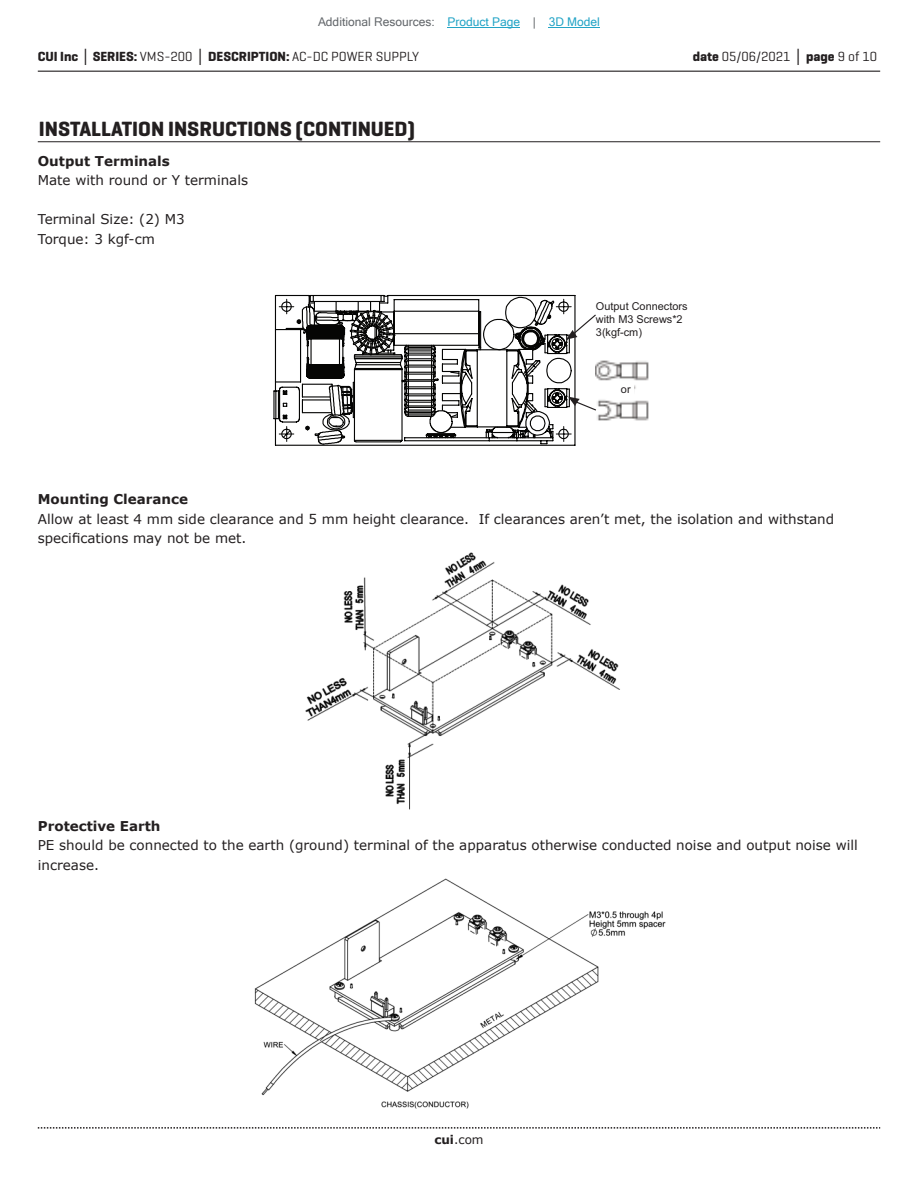
<style>
.page{position:relative;width:918px;height:1188px;background:#fff}
.page>*{position:absolute;margin:0;border:0;box-sizing:border-box;transform-origin:0 0}
.t1{font:700 21px "Geogrotesque";color:#231f20}
.t2{font:13.5px/19.5px "Verdana";color:#231f20}
.t3{font:700 13.5px "Geogrotesque";color:#231f20}
.t4{font:700 13.5px "Verdana";color:#231f20}
.t5{font:13.5px "Geogrotesque";color:#231f20}
.t6{font:12px "Microsoft Sans Serif";color:#63676b}
.t7{font:12px "Verdana";color:#231f20}
.t8{font:10.95px/13px "Arial";color:#231f20}
.s1{color:#23a4c6}
.s2{font-family:"Verdana"}
.s3{font-weight:400}
.s4{font-weight:700}
.s5{font-family:"Verdana";font-weight:700}
</style>
<div class="page">
<hr style="left:38px;top:71px;width:842px;height:1px;background:#231f20">
<svg style="left:38px;top:1127px;width:842px;height:2px"></svg>
<hr style="left:38px;top:141px;width:842px;height:1px;background:#231f20">
<img style="left:254px;top:878px;width:412px;height:231px">
<img style="left:305px;top:552px;width:315px;height:258px">
<svg style="left:274px;top:295px;width:299px;height:3px"></svg>
<img style="left:597px;top:360px;width:52px;height:61px">
<div style="left:622px;top:384px;width:12px;height:12px;background:#fff"></div>
<svg style="left:273px;top:298px;width:324px;height:147px"></svg>
<hr style="left:448px;top:27px;width:72px;height:1px;background:#23a4c6">
<hr style="left:549px;top:27px;width:51px;height:1px;background:#23a4c6">
<p class="t6" style="left:318px;top:15px;width:283px">Additional Resources: <span class="s1">Product Page</span> | <span class="s1">3D Model</span></p>
<p class="t3" style="left:38px;top:48px;width:383px">CUI Inc <span class="s2">│</span> SERIES: <span class="s3">VMS-200</span> <span class="s2">│</span> DESCRIPTION: <span class="s3">AC-DC POWER SUPPLY</span></p>
<p class="t5" style="left:693px;top:48px;width:186px"><span class="s4">date</span> 05/06/2021 <span class="s5">│</span> <span class="s4">page</span> 9 of 10</p>
<h1 class="t1" style="left:39px;top:116px;width:378px">INSTALLATION INSRUCTIONS (CONTINUED)</h1>
<p class="t4" style="left:38px;top:151px;width:134px">Output Terminals</p>
<p class="t2" style="left:38px;top:171px;width:212px">Mate with round or Y terminals</p>
<p class="t2" style="left:38px;top:210px;width:149px">Terminal Size: (2) M3<br>Torque: 3 kgf-cm</p>
<p class="t8" style="left:596px;top:299px;width:93px">Output Connectors with M3 Screws*2<br>3(kgf-cm)</p>
<p class="t8" style="left:621px;top:383px;width:11px">or</p>
<p class="t4" style="left:38px;top:490px;width:152px">Mounting Clearance</p>
<p class="t2" style="left:38px;top:509px;width:798px">Allow at least 4 mm side clearance and 5 mm height clearance. If clearances aren’t met, the isolation and withstand specifications may not be met.</p>
<p class="t4" style="left:38px;top:816px;width:124px">Protective Earth</p>
<p class="t2" style="left:38px;top:835px;width:822px">PE should be connected to the earth (ground) terminal of the apparatus otherwise conducted noise and output noise will increase.</p>
<p class="t7" style="left:434px;top:1131px;width:51px"><span class="s4">cui</span>.com</p>
</div>
